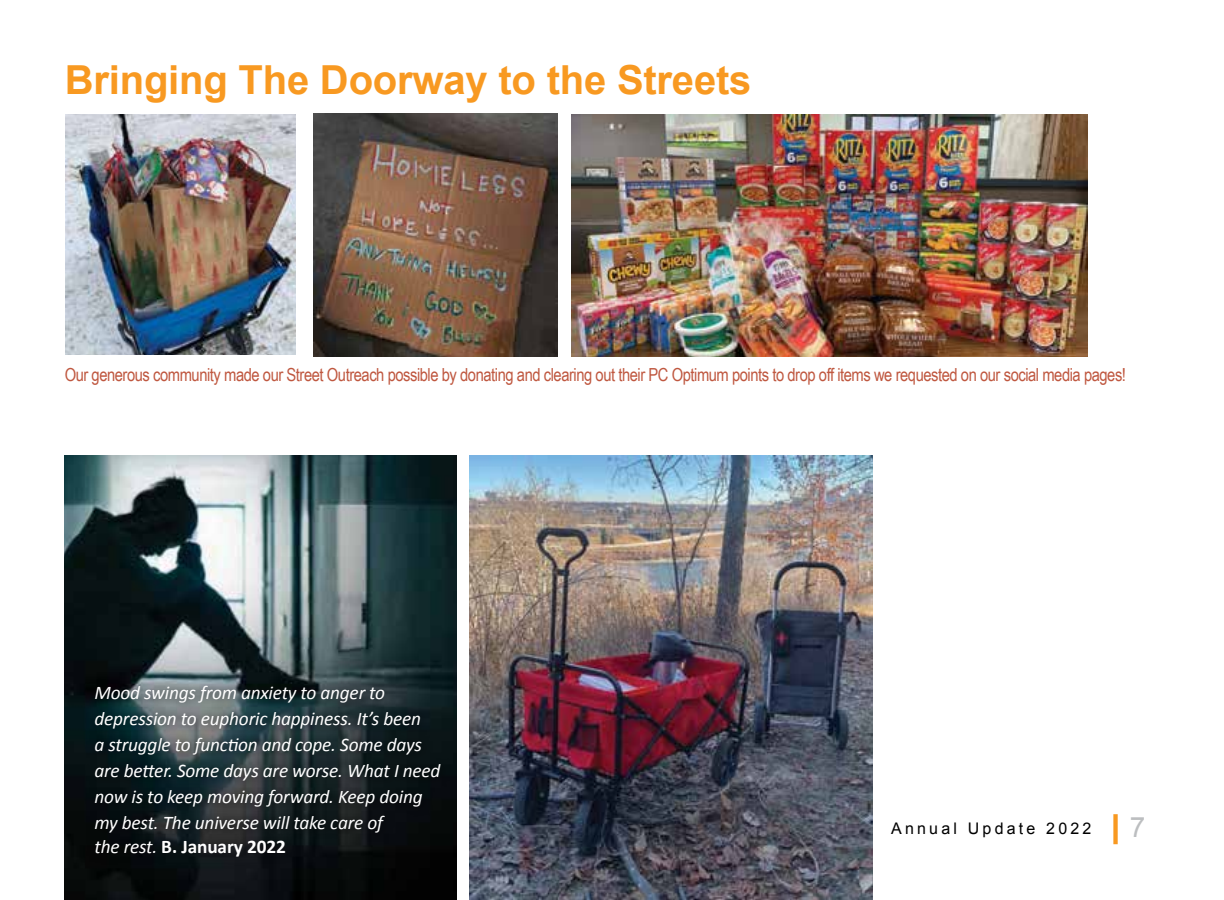
<style>
.page{position:relative;width:1224px;height:900px;background:#fff}
.page>*{position:absolute;margin:0;border:0;box-sizing:border-box;transform-origin:0 0}
.t1{font:700 40px "Arial";letter-spacing:-.005em;color:#f89921}
.t2{font:28px "Arial";color:#bcbec0}
.t3{font:italic 19.2px/26px "Calibri";letter-spacing:-.01em;color:#fff}
.t4{font:700 19.2px "Calibri";letter-spacing:-.005em;color:#fff}
.t5{font:18px "Arial Narrow";letter-spacing:-.025em;color:#bf573f}
.t6{font:16px "Arial";letter-spacing:.2em;color:#000}
.s1{font-weight:400;font-style:italic}
</style>
<div class="page">
<svg style="left:1113px;top:814px;width:5px;height:30px"></svg>
<img style="left:572px;top:114px;width:515px;height:242px">
<img style="left:65px;top:114px;width:231px;height:240px">
<img style="left:65px;top:456px;width:391px;height:444px">
<div style="left:86px;top:677px;width:366px;height:191px;background:#000;opacity:.75"></div>
<img style="left:314px;top:113px;width:244px;height:243px">
<img style="left:469px;top:456px;width:404px;height:444px">
<h1 class="t1" style="left:65px;top:54px;width:688px">Bringing The Doorway to the Streets</h1>
<p class="t5" style="left:65px;top:361px;width:1063px">Our generous community made our Street Outreach possible by donating and clearing out their PC Optimum points to drop off items we requested on our social media pages!</p>
<p class="t3" style="left:94px;top:679px;width:348px">Mood swings from anxiety to anger to depression to euphoric happiness. It’s been<br>a struggle to function and cope. Some days are better. Some days are worse. What I need now is to keep moving forward. Keep doing my best. The universe will take care of</p>
<p class="t4" style="left:94px;top:835px;width:193px"><span class="s1">the rest.</span> B. January 2022</p>
<p class="t6" style="left:891px;top:818px;width:202px">Annual Update 2022</p>
<h2 class="t2" style="left:1130px;top:809px;width:17px">7</h2>
</div>
